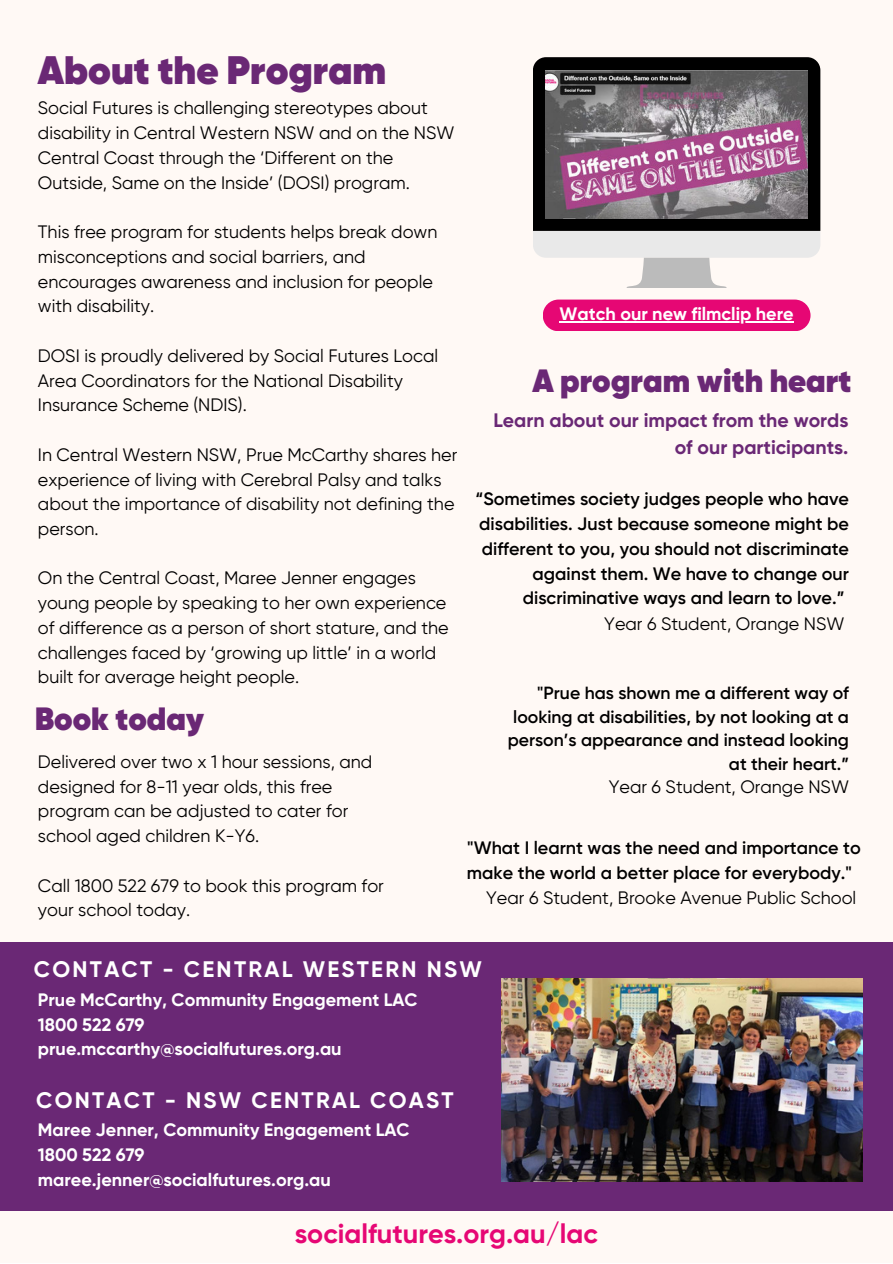
<style>
.page{position:relative;width:893px;height:1264px;background:#fff}
.page>*{position:absolute;margin:0;border:0;box-sizing:border-box;transform-origin:0 0}
.t1{font:800 39.75px "Gilroy";color:#6a2875}
.t2{font:800 32.25px "Gilroy";color:#6a2875}
.t3{font:700 27px "Gilroy";color:#e60774}
.t4{font:700 22.5px "Gilroy";letter-spacing:.1em;color:#fff}
.t5{font:700 19.5px/27px "Gilroy";color:#6a2875;text-align:right}
.t6{font:18px/24.8px "Gilroy";color:#000}
.t7{font:600 18px/24.8px "Gilroy";color:#000}
.t8{font:700 18px/24.8px "Gilroy";color:#fff}
.t9{font:600 17.55px/23.5px "Gilroy";color:#000;text-align:right}
</style>
<div class="page">
<div style="left:0;top:0;width:892px;height:1262px;background:#fff9f5"></div>
<div style="left:0;top:942px;width:892px;height:269px;background:#6a2875"></div>
<img style="left:501px;top:978px;width:361px;height:203px">
<svg style="left:533px;top:57px;width:287px;height:174px;background:#0a0a0a"></svg>
<svg style="left:533px;top:231px;width:287px;height:57px"></svg>
<img style="left:545px;top:71px;width:262px;height:147px">
<div style="left:542px;top:299px;width:268px;height:32px;background:#e60774;border-radius:16px"></div>
<hr style="left:559px;top:321px;width:234px;height:1px;background:#fff">
<h1 class="t1" style="left:38px;top:44px;width:350px">About the Program</h1>
<p class="t6" style="left:38px;top:96px;width:418px">Social Futures is challenging stereotypes about disability in Central Western NSW and on the NSW Central Coast through the ‘Different on the Outside, Same on the Inside’ (DOSI) program.</p>
<p class="t6" style="left:38px;top:219px;width:401px">This free program for students helps break down misconceptions and social barriers, and encourages awareness and inclusion for people with disability.</p>
<p class="t6" style="left:38px;top:343px;width:402px">DOSI is proudly delivered by Social Futures Local<br>Area Coordinators for the National Disability<br>Insurance Scheme (NDIS).</p>
<p class="t6" style="left:38px;top:442px;width:421px">In Central Western NSW, Prue McCarthy shares her experience of living with Cerebral Palsy and talks about the importance of disability not defining the person.</p>
<p class="t6" style="left:38px;top:565px;width:412px">On the Central Coast, Maree Jenner engages young people by speaking to her own experience of difference as a person of short stature, and the challenges faced by ‘growing up little’ in a world built for average height people.</p>
<h2 class="t2" style="left:35px;top:698px;width:171px">Book today</h2>
<p class="t6" style="left:38px;top:749px;width:336px">Delivered over two x 1 hour sessions, and designed for 8-11 year olds, this free program can be adjusted to cater for school aged children K-Y6.</p>
<p class="t6" style="left:38px;top:872px;width:347px">Call 1800 522 679 to book this program for your school today.</p>
<p class="t8" style="left:559px;top:301px;width:235px">Watch our new filmclip here</p>
<h2 class="t2" style="left:532px;top:359px;width:320px">A program with heart</h2>
<p class="t5" style="left:493px;top:406px;width:356px">Learn about our impact from the words of our participants.</p>
<p class="t7" style="left:475px;top:486px;width:375px;text-align:right">“Sometimes society judges people who have disabilities. Just because someone might be different to you, you should not discriminate against them. We have to change our discriminative ways and learn to love.”</p>
<p class="t6" style="left:604px;top:611px;width:242px">Year 6 Student, Orange NSW</p>
<p class="t9" style="left:507px;top:680px;width:343px">"Prue has shown me a different way of looking at disabilities, by not looking at a person’s appearance and instead looking at their heart.”</p>
<p class="t6" style="left:608px;top:774px;width:242px">Year 6 Student, Orange NSW</p>
<p class="t7" style="left:467px;top:835px;width:395px">"What I learnt was the need and importance to make the world a better place for everybody."</p>
<p class="t6" style="left:486px;top:885px;width:371px">Year 6 Student, Brooke Avenue Public School</p>
<p class="t4" style="left:34px;top:955px;width:449px">CONTACT - CENTRAL WESTERN NSW</p>
<p class="t8" style="left:38px;top:987px;width:381px">Prue McCarthy, Community Engagement LAC<br>1800 522 679 prue.mccarthy@socialfutures.org.au</p>
<p class="t4" style="left:36px;top:1085px;width:419px">CONTACT - NSW CENTRAL COAST</p>
<p class="t8" style="left:38px;top:1117px;width:373px">Maree Jenner, Community Engagement LAC<br>1800 522 679 maree.jenner@socialfutures.org.au</p>
<h3 class="t3" style="left:295px;top:1216px;width:304px">socialfutures.org.au/lac</h3>
</div>
